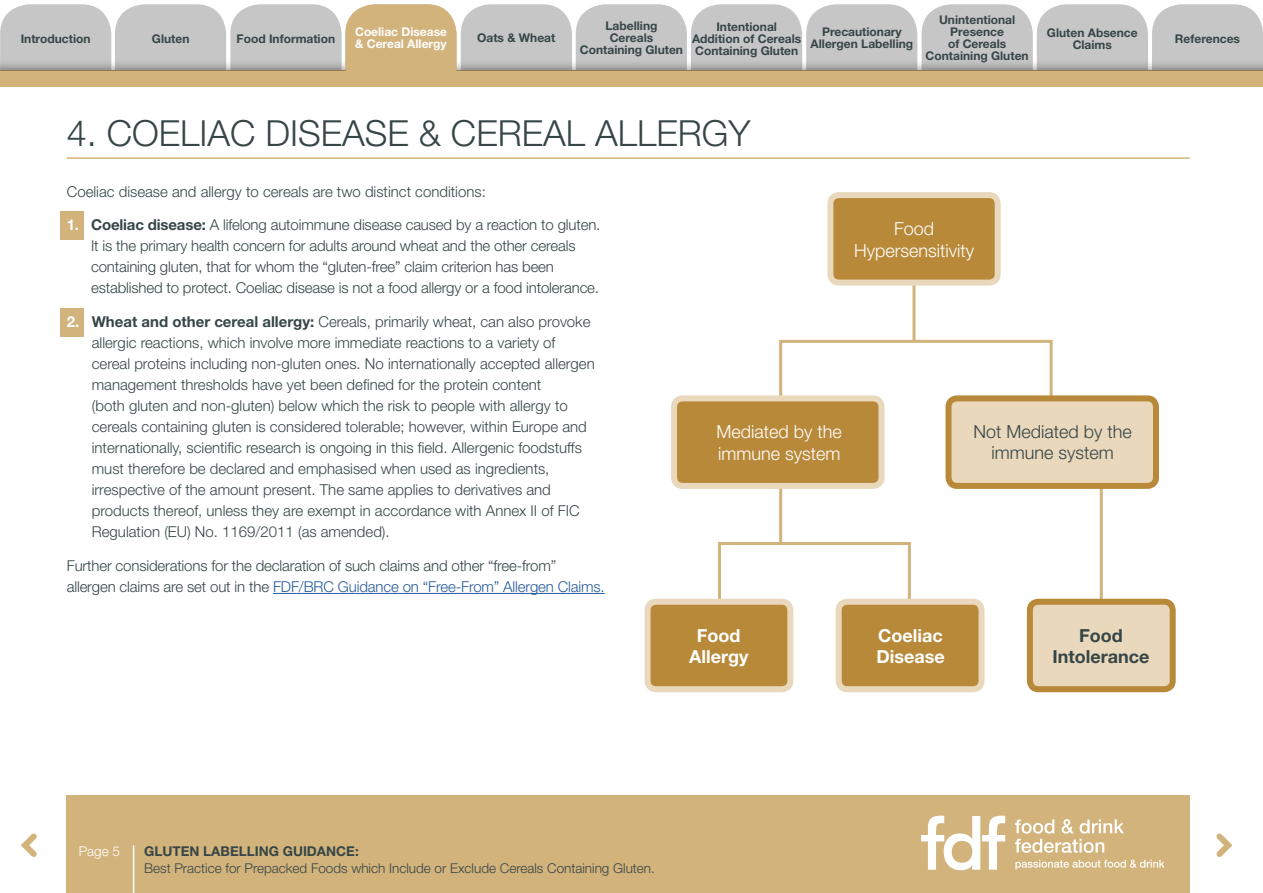
<style>
.page{position:relative;width:1263px;height:893px;background:#fff}
.page>*{position:absolute;margin:0;border:0;box-sizing:border-box;transform-origin:0 0}
.t1{font:300 36px "Helvetica Neue";color:#364546}
.t2{font:300 18px/21.6px "Helvetica Neue";color:#fff;text-align:center}
.t3{font:300 18px/21.6px "Helvetica Neue";color:#364546;text-align:center}
.t4{font:700 18px/21.6px "Helvetica Neue";color:#fff}
.t5{font:700 18px/21.6px "Helvetica Neue";color:#364546;text-align:center}
.t6{font:300 15px/21px "Helvetica Neue";color:#364546}
.t7{font:300 13.5px "Helvetica Neue";color:#364546}
.t8{font:700 13.5px "Helvetica Neue";color:#364546}
.t9{font:300 13.5px "Helvetica Neue";color:#fff}
.t10{font:700 12px/12px "Helvetica Neue";color:#364546;text-align:center}
.t11{font:700 12px/12px "Helvetica Neue";color:#fff}
.s1{font-weight:700;color:#fff}
.s2{font-weight:700}
.s3{color:#275b9b}
</style>
<div class="page">
<div style="left:67px;top:795px;width:1123px;height:98px;background:#d3b37c"></div>
<hr style="left:133px;top:845px;width:1px;height:48px;background:#fff">
<svg style="left:1216px;top:833px;width:17px;height:24px"></svg>
<svg style="left:20px;top:833px;width:17px;height:24px"></svg>
<svg style="left:1015px;top:819px;width:109px;height:34px"></svg>
<svg style="left:921px;top:816px;width:84px;height:54px"></svg>
<svg style="left:1015px;top:860px;width:149px;height:10px"></svg>
<div style="left:0;top:71px;width:1263px;height:16px;background:#d3b37c"></div>
<svg style="left:779px;top:338px;width:274px;height:204px"></svg>
<div style="left:718px;top:542px;width:193px;height:116px;border:3px solid #d3b37c"></div>
<hr style="left:1100px;top:480px;width:3px;height:134px;background:#d3b37c">
<hr style="left:912px;top:229px;width:3px;height:112px;background:#d3b37c">
<div style="left:61px;top:211px;width:23px;height:29px;background:#d3b37c"></div>
<div style="left:61px;top:309px;width:23px;height:28px;background:#d3b37c"></div>
<hr style="left:273px;top:593px;width:332px;height:1px;background:#275b9b">
<hr style="left:67px;top:157px;width:1123px;height:2px;background:#d3b37c">
<svg style="left:0;top:4px;width:1263px;height:67px;background:#c8c5c0"></svg>
<div style="left:830px;top:195px;width:168px;height:88px;background:#b88939;border-radius:9px"></div>
<div style="left:827px;top:192px;width:174px;height:94px;border:6px solid #e9d8bc;border-radius:9px"></div>
<div style="left:674px;top:398px;width:207px;height:88px;background:#b88939;border-radius:9px"></div>
<div style="left:671px;top:395px;width:213px;height:94px;border:6px solid #e9d8bc;border-radius:9px"></div>
<div style="left:948px;top:398px;width:208px;height:88px;background:#e9d8bc;border-radius:9px"></div>
<div style="left:945px;top:395px;width:214px;height:94px;border:6px solid #b88939;border-radius:9px"></div>
<div style="left:839px;top:602px;width:142px;height:87px;background:#b88939;border-radius:9px"></div>
<div style="left:836px;top:599px;width:148px;height:93px;border:6px solid #e9d8bc;border-radius:9px"></div>
<div style="left:1030px;top:602px;width:143px;height:87px;background:#e9d8bc;border-radius:9px"></div>
<div style="left:1027px;top:599px;width:149px;height:93px;border:6px solid #b88939;border-radius:9px"></div>
<div style="left:647px;top:602px;width:143px;height:87px;background:#b88939;border-radius:9px"></div>
<div style="left:644px;top:599px;width:149px;height:93px;border:6px solid #e9d8bc;border-radius:9px"></div>
<p class="t10" style="left:925px;top:14px;width:105px">Unintentional<br>Presence<br>of Cereals<br>Containing Gluten</p>
<p class="t10" style="left:580px;top:20px;width:105px">Labelling<br>Cereals<br>Containing Gluten</p>
<p class="t10" style="left:692px;top:20px;width:111px">Intentional<br>Addition of Cereals<br>Containing Gluten</p>
<p class="t11" style="left:355px;top:26px;width:93px">Coeliac Disease &amp; Cereal Allergy</p>
<p class="t10" style="left:21px;top:32px;width:71px">Introduction</p>
<p class="t10" style="left:152px;top:32px;width:39px">Gluten</p>
<p class="t10" style="left:237px;top:32px;width:100px">Food Information</p>
<p class="t10" style="left:477px;top:32px;width:80px">Oats &amp; Wheat</p>
<p class="t10" style="left:810px;top:26px;width:104px">Precautionary<br>Allergen Labelling</p>
<p class="t10" style="left:1047px;top:26px;width:92px">Gluten Absence<br>Claims</p>
<p class="t10" style="left:1175px;top:32px;width:67px">References</p>
<h1 class="t1" style="left:67px;top:111px;width:685px">4. COELIAC DISEASE &amp; CEREAL ALLERGY</h1>
<p class="t6" style="left:67px;top:180px;width:421px">Coeliac disease and allergy to cereals are two distinct conditions:</p>
<p class="t6" style="left:91px;top:214px;width:511px;text-indent:-24px"><span class="s1">1.</span> <span class="s2">Coeliac disease:</span> A lifelong autoimmune disease caused by a reaction to gluten.<br>It is the primary health concern for adults around wheat and the other cereals containing gluten, that for whom the “gluten-free” claim criterion has been established to protect. Coeliac disease is not a food allergy or a food intolerance.</p>
<p class="t6" style="left:92px;top:311px;width:504px;text-indent:-25px"><span class="s1">2.</span> <span class="s2">Wheat and other cereal allergy:</span> Cereals, primarily wheat, can also provoke allergic reactions, which involve more immediate reactions to a variety of cereal proteins including non-gluten ones. No internationally accepted allergen management thresholds have yet been defined for the protein content<br>(both gluten and non-gluten) below which the risk to people with allergy to cereals containing gluten is considered tolerable; however, within Europe and internationally, scientific research is ongoing in this field. Allergenic foodstuffs must therefore be declared and emphasised when used as ingredients, irrespective of the amount present. The same applies to derivatives and products thereof, unless they are exempt in accordance with Annex II of FIC Regulation (EU) No. 1169/2011 (as amended).</p>
<p class="t6" style="left:67px;top:555px;width:539px">Further considerations for the declaration of such claims and other “free-from” allergen claims are set out in the <span class="s3">FDF/BRC Guidance on “Free-From” Allergen Claims.</span></p>
<p class="t2" style="left:854px;top:218px;width:121px">Food<br>Hypersensitivity</p>
<p class="t2" style="left:716px;top:421px;width:127px;text-align:left">Mediated by the immune system</p>
<p class="t3" style="left:973px;top:420px;width:160px">Not Mediated by the immune system</p>
<p class="t4" style="left:689px;top:624px;width:61px;text-align:center">Food<br>Allergy</p>
<p class="t4" style="left:876px;top:624px;width:70px">Coeliac<br>Disease</p>
<p class="t5" style="left:1052px;top:624px;width:98px">Food<br>Intolerance</p>
<p class="t9" style="left:79px;top:843px;width:43px">Page 5</p>
<p class="t8" style="left:144px;top:843px;width:216px">GLUTEN LABELLING GUIDANCE:</p>
<p class="t7" style="left:144px;top:859px;width:512px">Best Practice for Prepacked Foods which Include or Exclude Cereals Containing Gluten.</p>
</div>
